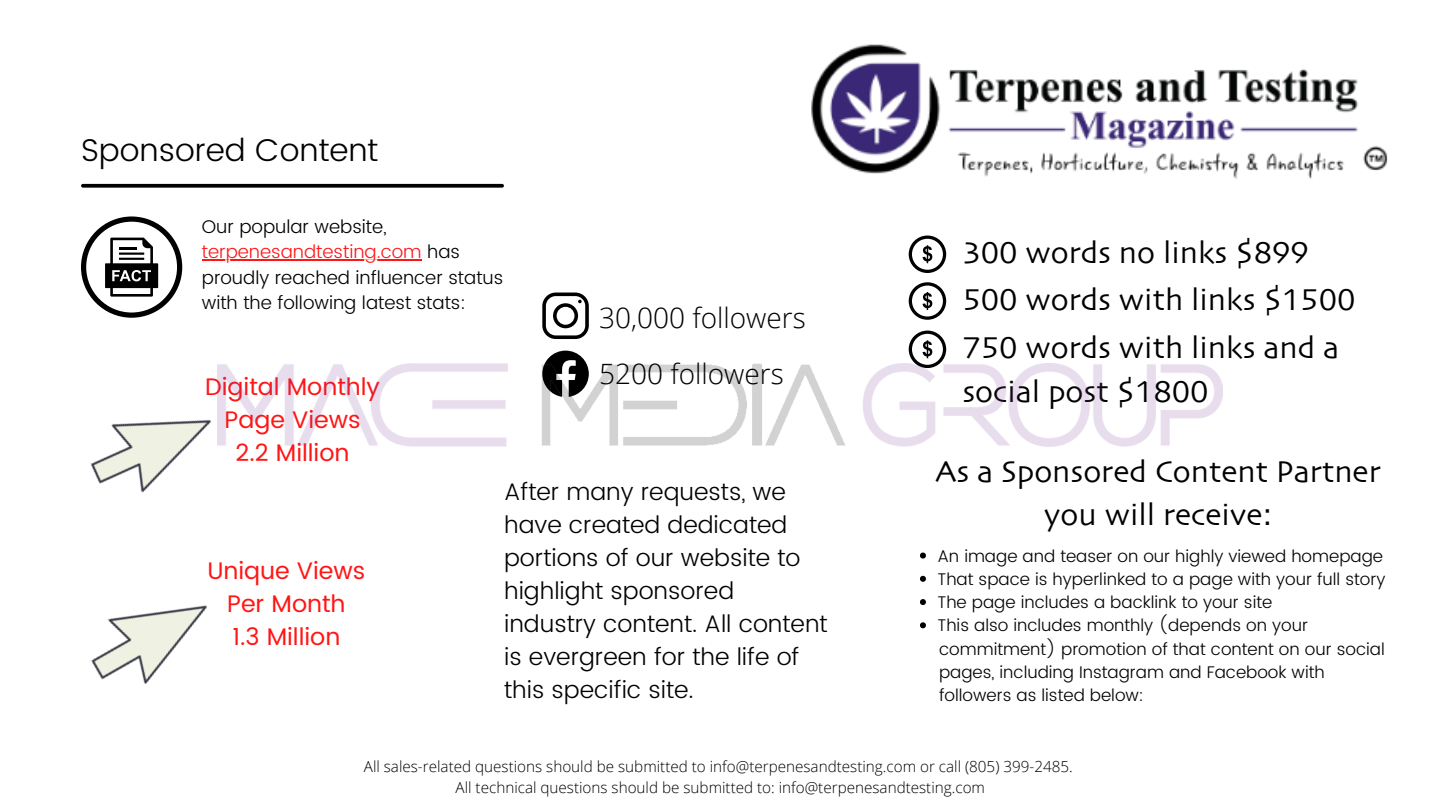
<style>
.page{position:relative;width:1440px;height:810px;background:#fff}
.page>*{position:absolute;margin:0;border:0;box-sizing:border-box;transform-origin:0 0}
.t1{font:31.5px/43.5px "Skia";color:#000}
.t2{font:300 31.5px "Poppins";color:#000}
.t3{font:300 28px "Open Sans";color:#000}
.t4{font:300 23.9px/33px "Poppins";color:#000}
.t5{font:23.9px "Poppins";color:#ff1616}
.t6{font:300 18.4px/25.5px "Poppins";color:#000}
.t7{font:300 16.9px "Poppins";color:#000}
.t8{font:300 15.3px "Open Sans";color:#000}
.s1{color:#ff1616}
</style>
<div class="page">
<img style="left:811px;top:44px;width:577px;height:135px">
<svg style="left:83px;top:184px;width:419px;height:4px;background:#161616"></svg>
<svg style="left:81px;top:216px;width:101px;height:102px"></svg>
<img style="left:90px;top:378px;width:128px;height:115px">
<img style="left:90px;top:605px;width:118px;height:79px">
<svg style="left:909px;top:236px;width:37px;height:37px"></svg>
<svg style="left:909px;top:282px;width:37px;height:38px"></svg>
<svg style="left:909px;top:331px;width:37px;height:32px"></svg>
<svg style="left:542px;top:293px;width:47px;height:46px"></svg>
<svg style="left:545px;top:351px;width:41px;height:12px"></svg>
<hr style="left:202px;top:260px;width:220px;height:1px;background:#ff1616">
<svg style="left:920px;top:553px;width:6px;height:6px"></svg>
<svg style="left:920px;top:576px;width:6px;height:6px"></svg>
<svg style="left:920px;top:599px;width:6px;height:6px"></svg>
<svg style="left:920px;top:622px;width:6px;height:6px"></svg>
<img style="left:218px;top:363px;width:1004px;height:84px">
<p class="t2" style="left:81px;top:132px;width:299px">Sponsored Content</p>
<p class="t6" style="left:202px;top:214px;width:303px">Our popular website, <span class="s1">terpenesandtesting.com</span> has proudly reached influencer status with the following latest stats:</p>
<p class="t5" style="left:205px;top:372px;width:176px">Digital Monthly</p>
<p class="t5" style="left:225px;top:405px;width:138px">Page Views</p>
<p class="t5" style="left:236px;top:438px;width:115px">2.2 Million</p>
<p class="t3" style="left:599px;top:298px;width:208px">30,000 followers</p>
<p class="t3" style="left:599px;top:354px;width:186px">5200 followers</p>
<p class="t5" style="left:207px;top:556px;width:160px">Unique Views</p>
<p class="t5" style="left:227px;top:589px;width:120px">Per Month</p>
<p class="t5" style="left:232px;top:622px;width:109px">1.3 Million</p>
<p class="t4" style="left:504px;top:476px;width:285px">After many requests, we have created dedicated</p>
<p class="t4" style="left:504px;top:542px;width:298px">portions of our website to highlight sponsored</p>
<p class="t4" style="left:504px;top:608px;width:325px">industry content. All content is evergreen for the life of this specific site.</p>
<p class="t1" style="left:962px;top:233px;width:348px">300 words no links $899</p>
<p class="t1" style="left:962px;top:279px;width:395px">500 words with links $1500</p>
<p class="t1" style="left:962px;top:328px;width:378px">750 words with links and a social post $1800</p>
<p class="t1" style="left:936px;top:451px;width:447px;text-align:center">As a Sponsored Content Partner you will receive:</p>
<p class="t7" style="left:937px;top:546px;width:447px">An image and teaser on our highly viewed homepage</p>
<p class="t7" style="left:937px;top:569px;width:449px">That space is hyperlinked to a page with your full story</p>
<p class="t7" style="left:937px;top:592px;width:336px">The page includes a backlink to your site</p>
<p class="t7" style="left:937px;top:616px;width:372px">This also includes monthly (depends on your</p>
<p class="t7" style="left:939px;top:639px;width:447px">commitment) promotion of that content on our social</p>
<p class="t7" style="left:939px;top:662px;width:387px">pages, including Instagram and Facebook with</p>
<p class="t7" style="left:939px;top:685px;width:206px">followers as listed below:</p>
<p class="t8" style="left:364px;top:755px;width:711px">All sales-related questions should be submitted to info@terpenesandtesting.com or call (805) 399-2485.</p>
<p class="t8" style="left:456px;top:776px;width:531px">All technical questions should be submitted to: info@terpenesandtesting.com</p>
</div>
